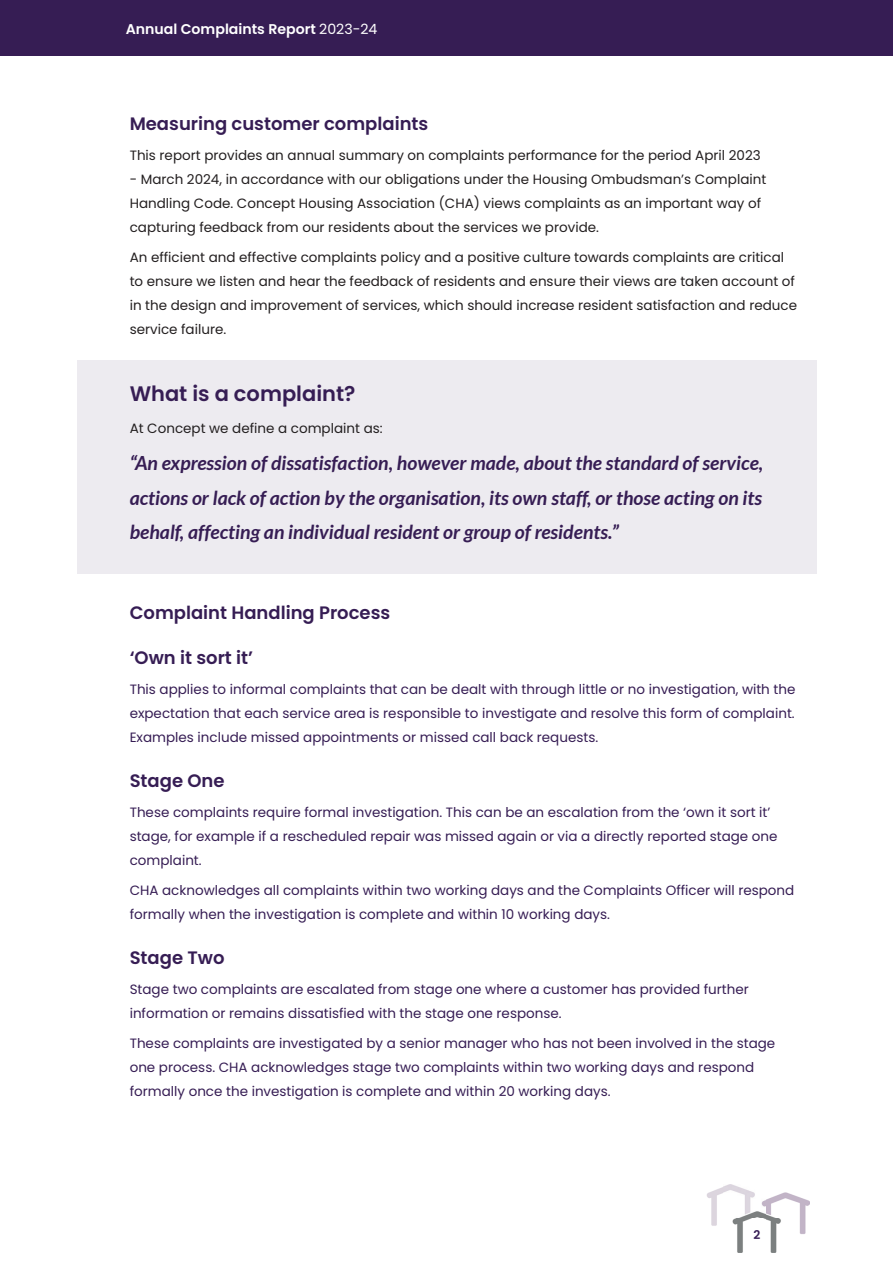
<style>
.page{position:relative;width:893px;height:1263px;background:#fff}
.page>*{position:absolute;margin:0;border:0;box-sizing:border-box;transform-origin:0 0}
.t1{font:600 21px "Poppins";color:#361d54}
.t2{font:italic 700 19.5px/34.5px "Lato";color:#361d54;text-align:justify}
.t3{font:600 18px "Poppins";color:#361d54}
.t4{font:600 14.1px "Poppins";color:#fff}
.t5{font:13.5px/24px "Poppins";color:#361d54}
.t6{font:13.5px/24px "Poppins";color:#231f20}
.t7{font:600 12px "Poppins";color:#361d54}
.s1{font-weight:400}
</style>
<div class="page">
<div style="left:77px;top:360px;width:739px;height:214px;background:#edebf0"></div>
<img style="left:707px;top:1184px;width:102px;height:68px">
<div style="left:0;top:0;width:893px;height:56px;background:#361d54"></div>
<p class="t4" style="left:126px;top:21px;width:253px">Annual Complaints Report <span class="s1">2023-24</span></p>
<h3 class="t3" style="left:130px;top:113px;width:300px">Measuring customer complaints</h3>
<p class="t6" style="left:130px;top:143px;width:632px">This report provides an annual summary on complaints performance for the period April 2023</p>
<p class="t6" style="left:130px;top:167px;width:638px">- March 2024, in accordance with our obligations under the Housing Ombudsman’s Complaint<br>Handling Code. Concept Housing Association (CHA) views complaints as an important way of capturing feedback from our residents about the services we provide.</p>
<p class="t6" style="left:130px;top:245px;width:669px">An efficient and effective complaints policy and a positive culture towards complaints are critical to ensure we listen and hear the feedback of residents and ensure their views are taken account of in the design and improvement of services, which should increase resident satisfaction and reduce service failure.</p>
<h1 class="t1" style="left:130px;top:382px;width:227px">What is a complaint?</h1>
<p class="t6" style="left:130px;top:416px;width:255px">At Concept we define a complaint as:</p>
<h2 class="t2" style="left:130px;top:446px;width:635px">“An expression of dissatisfaction, however made, about the standard of service, actions or lack of action by the organisation, its own staff, or those acting on its behalf, affecting an individual resident or group of residents.”</h2>
<h3 class="t3" style="left:130px;top:602px;width:262px">Complaint Handling Process</h3>
<h3 class="t3" style="left:130px;top:647px;width:125px">‘Own it sort it’</h3>
<p class="t5" style="left:130px;top:677px;width:667px;text-align:justify">This applies to informal complaints that can be dealt with through little or no investigation, with the expectation that each service area is responsible to investigate and resolve this form of complaint.<br>Examples include missed appointments or missed call back requests.</p>
<h3 class="t3" style="left:130px;top:770px;width:96px">Stage One</h3>
<p class="t5" style="left:130px;top:800px;width:649px">These complaints require formal investigation. This can be an escalation from the ‘own it sort it’ stage, for example if a rescheduled repair was missed again or via a directly reported stage one complaint.</p>
<p class="t5" style="left:130px;top:878px;width:666px">CHA acknowledges all complaints within two working days and the Complaints Officer will respond formally when the investigation is complete and within 10 working days.</p>
<h3 class="t3" style="left:130px;top:947px;width:96px">Stage Two</h3>
<p class="t5" style="left:130px;top:977px;width:621px">Stage two complaints are escalated from stage one where a customer has provided further information or remains dissatisfied with the stage one response.</p>
<p class="t5" style="left:130px;top:1031px;width:647px">These complaints are investigated by a senior manager who has not been involved in the stage one process. CHA acknowledges stage two complaints within two working days and respond formally once the investigation is complete and within 20 working days.</p>
<p class="t7" style="left:754px;top:1228px;width:8px">2</p>
</div>
